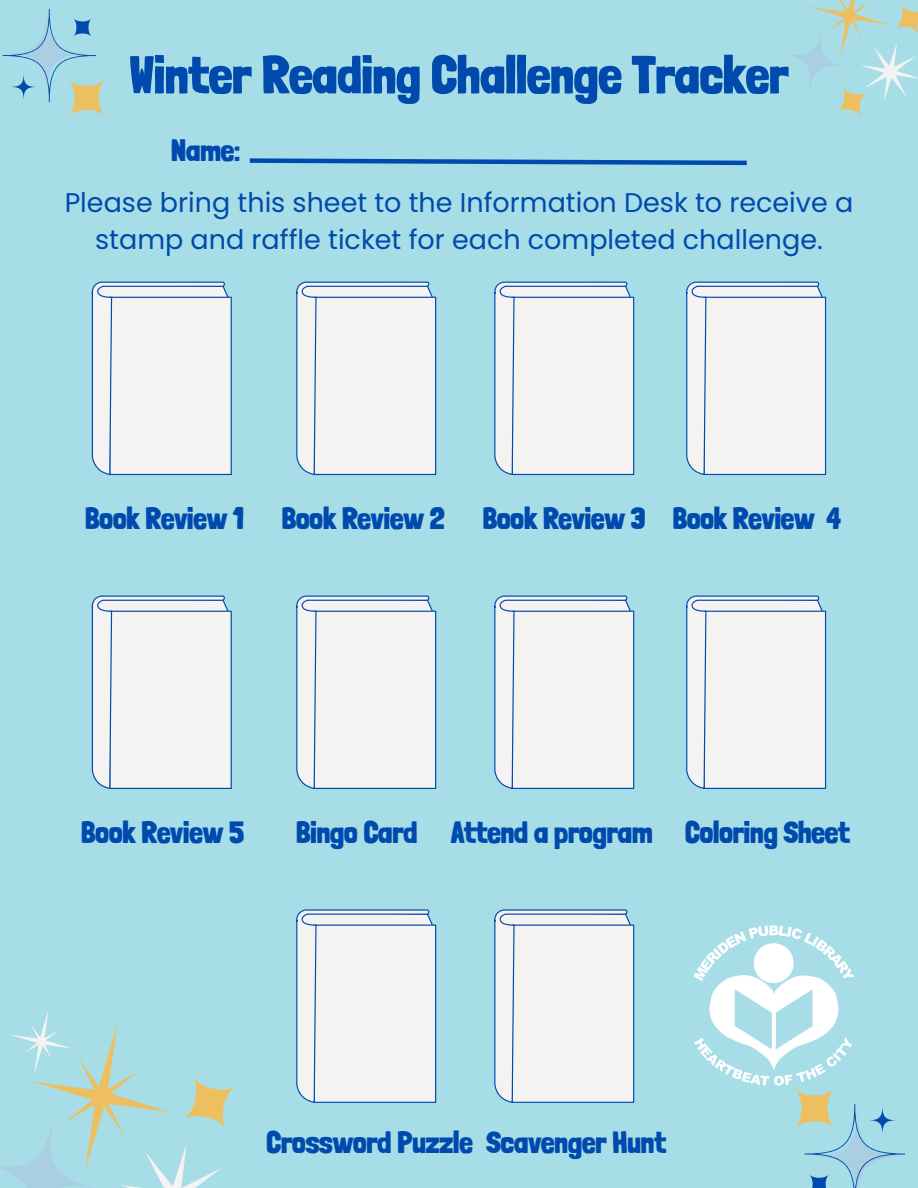
<style>
.page{position:relative;width:918px;height:1188px;background:#a6dde6}
.page>*{position:absolute;margin:0;border:0;box-sizing:border-box;transform-origin:0 0}
.t1{font:900 52.5px "Londrina Solid";color:#004aad}
.t2{font:900 30px "Londrina Solid";color:#004aad}
.t3{font:27px/37.2px "Poppins";color:#004aad;text-align:center}
</style>
<div class="page">
<svg style="left:92px;top:282px;width:140px;height:193px;background:#e7eaee"></svg>
<svg style="left:296px;top:282px;width:140px;height:193px;background:#e9ebef"></svg>
<div style="left:494px;top:282px;width:140px;height:193px;background:#f4f3f2"></div>
<svg style="left:686px;top:282px;width:140px;height:193px;background:#e8ebee"></svg>
<svg style="left:92px;top:596px;width:140px;height:193px;background:#e7eaee"></svg>
<svg style="left:296px;top:596px;width:140px;height:193px;background:#e9ebef"></svg>
<div style="left:494px;top:596px;width:140px;height:193px;background:#f4f3f2"></div>
<svg style="left:686px;top:596px;width:140px;height:193px;background:#e8ebee"></svg>
<svg style="left:296px;top:909px;width:140px;height:194px;background:#e8ebee"></svg>
<svg style="left:494px;top:909px;width:140px;height:194px;background:#e8ebee"></svg>
<img style="left:693px;top:925px;width:162px;height:161px">
<svg style="left:837px;top:87px;width:30px;height:29px"></svg>
<svg style="left:789px;top:0;width:129px;height:108px"></svg>
<svg style="left:69px;top:80px;width:36px;height:36px"></svg>
<svg style="left:3px;top:9px;width:93px;height:93px"></svg>
<svg style="left:795px;top:1089px;width:39px;height:39px"></svg>
<svg style="left:805px;top:1104px;width:100px;height:84px"></svg>
<svg style="left:0;top:1010px;width:235px;height:178px"></svg>
<svg style="left:249px;top:158px;width:498px;height:8px"></svg>
<p class="t1" style="left:130px;top:43px;width:660px">Winter Reading Challenge Tracker</p>
<p class="t2" style="left:171px;top:133px;width:71px">Name:</p>
<p class="t3" style="left:65px;top:184px;width:790px">Please bring this sheet to the Information Desk to receive a stamp and raffle ticket for each completed challenge.</p>
<p class="t2" style="left:85px;top:501px;width:160px">Book Review 1</p>
<p class="t2" style="left:282px;top:501px;width:164px">Book Review 2</p>
<p class="t2" style="left:483px;top:501px;width:164px">Book Review 3</p>
<p class="t2" style="left:673px;top:501px;width:170px">Book Review 4</p>
<p class="t2" style="left:81px;top:815px;width:165px">Book Review 5</p>
<p class="t2" style="left:296px;top:815px;width:123px">Bingo Card</p>
<p class="t2" style="left:451px;top:815px;width:203px">Attend a program</p>
<p class="t2" style="left:685px;top:815px;width:166px">Coloring Sheet</p>
<p class="t2" style="left:267px;top:1125px;width:208px">Crossword Puzzle</p>
<p class="t2" style="left:486px;top:1125px;width:181px">Scavenger Hunt</p>
</div>
